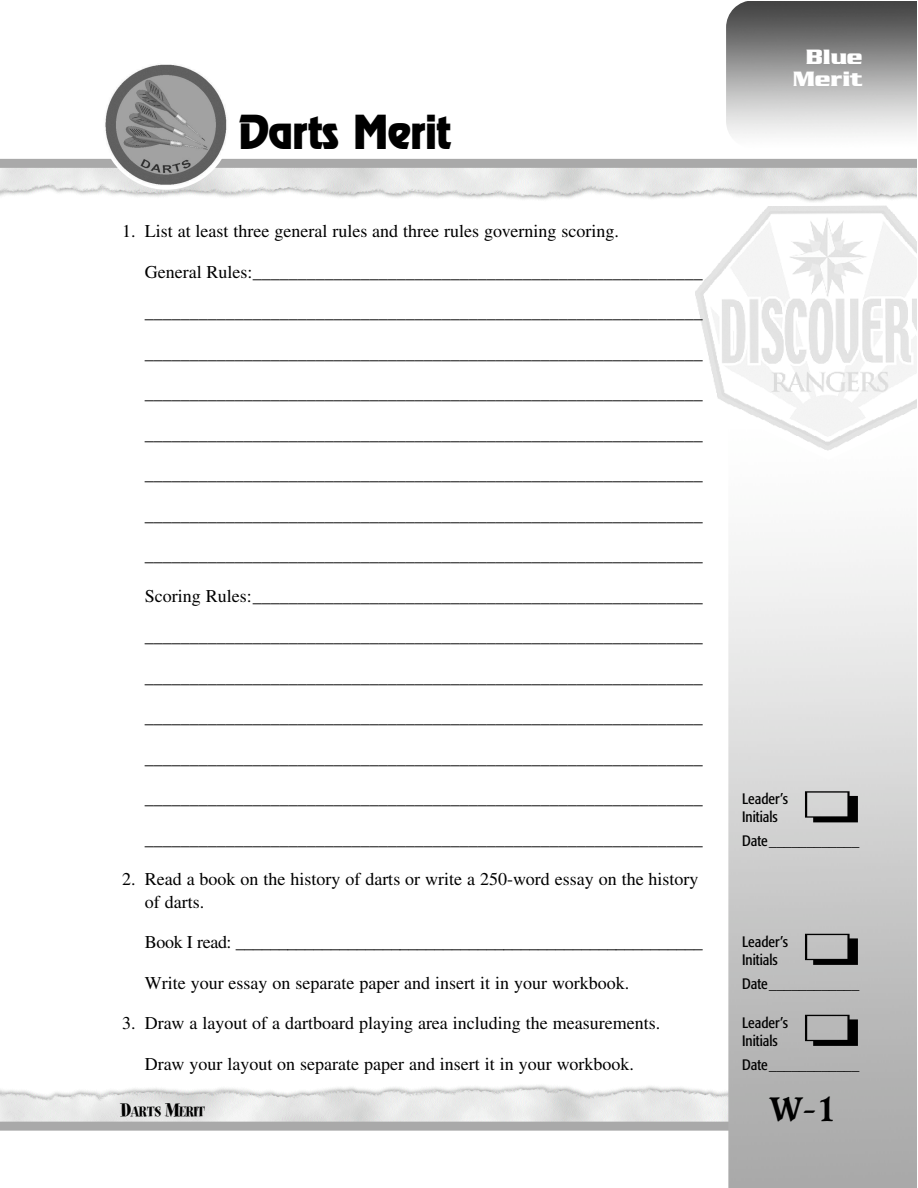
<style>
.page{position:relative;width:918px;height:1188px;background:#fff}
.page>*{position:absolute;margin:0;border:0;box-sizing:border-box;transform-origin:0 0}
.t1{font:42px "Revue";letter-spacing:-.025em;color:#000;scale:.95 1}
.t2{font:700 33px "Caxton";color:#000}
.t3{font:700 22.5px/22.5px "Serpentine";color:#fff;text-align:center}
.t4{font:18px/22.5px "Times";color:#000}
.t5{font:18px "Times";letter-spacing:-.02em;color:#000}
.t6{font:15.75px "Spumoni LP";letter-spacing:-.01em;color:#000;scale:.95 1}
.t7{font:condensed 15px/18px "Formata";color:#000}
.s1{font-size:21px}
</style>
<div class="page">
<img style="left:0;top:1085px;width:728px;height:37px">
<div style="left:0;top:1122px;width:809px;height:9px;background:#a9a9a9"></div>
<img style="left:0;top:168px;width:917px;height:34px">
<div style="left:0;top:159px;width:917px;height:9px;background:#a9a9a9"></div>
<img style="left:695px;top:205px;width:222px;height:208px">
<img style="left:728px;top:413px;width:189px;height:775px">
<img style="left:726px;top:1px;width:191px;height:133px">
<img style="left:101px;top:64px;width:130px;height:126px">
<div style="left:805px;top:791px;width:53px;height:31px;background:#d5d5d5"></div>
<div style="left:805px;top:934px;width:53px;height:31px;background:#c1c1c1"></div>
<div style="left:805px;top:1015px;width:53px;height:31px;background:#b8b8b8"></div>
<h1 class="t1" style="left:238px;top:115px;width:226px">Darts Merit</h1>
<p class="t4" style="left:122px;top:222px;width:498px">1. List at least three general rules and three rules governing scoring.</p>
<p class="t4" style="left:145px;top:262px;width:559px">General Rules:__________________________________________________</p>
<p class="t4" style="left:145px;top:303px;width:559px">______________________________________________________________</p>
<p class="t4" style="left:145px;top:343px;width:559px">______________________________________________________________</p>
<p class="t4" style="left:145px;top:384px;width:559px">______________________________________________________________</p>
<p class="t4" style="left:145px;top:424px;width:559px">______________________________________________________________</p>
<p class="t4" style="left:145px;top:465px;width:559px">______________________________________________________________</p>
<p class="t4" style="left:145px;top:505px;width:559px">______________________________________________________________</p>
<p class="t4" style="left:145px;top:546px;width:559px">______________________________________________________________</p>
<p class="t4" style="left:145px;top:586px;width:559px">Scoring Rules:__________________________________________________</p>
<p class="t4" style="left:145px;top:627px;width:559px">______________________________________________________________</p>
<p class="t4" style="left:145px;top:667px;width:559px">______________________________________________________________</p>
<p class="t4" style="left:145px;top:708px;width:559px">______________________________________________________________</p>
<p class="t4" style="left:145px;top:748px;width:559px">______________________________________________________________</p>
<p class="t4" style="left:145px;top:789px;width:559px">______________________________________________________________</p>
<p class="t4" style="left:145px;top:829px;width:559px">______________________________________________________________</p>
<p class="t4" style="left:145px;top:870px;width:555px;text-indent:-22px">2. Read a book on the history of darts or write a 250-word essay on the history of darts.</p>
<p class="t5" style="left:145px;top:936px;width:559px">Book I read: ______________________________________________________</p>
<p class="t4" style="left:145px;top:973px;width:486px">Write your essay on separate paper and insert it in your workbook.</p>
<p class="t4" style="left:122px;top:1014px;width:540px">3. Draw a layout of a dartboard playing area including the measurements.</p>
<p class="t4" style="left:145px;top:1054px;width:491px">Draw your layout on separate paper and insert it in your workbook.</p>
<p class="t3" style="left:793px;top:47px;width:72px">Blue<br>Merit</p>
<p class="t7" style="left:742px;top:791px;width:48px">Leader’s<br>Initials</p>
<p class="t7" style="left:742px;top:833px;width:119px">Date____________</p>
<p class="t7" style="left:742px;top:934px;width:48px">Leader’s<br>Initials</p>
<p class="t7" style="left:742px;top:976px;width:119px">Date____________</p>
<p class="t7" style="left:742px;top:1015px;width:48px">Leader’s<br>Initials</p>
<p class="t7" style="left:742px;top:1057px;width:119px">Date____________</p>
<p class="t6" style="left:121px;top:1101px;width:90px"><span class="s1">D</span>ARTS <span class="s1">M</span>ERIT</p>
<h2 class="t2" style="left:770px;top:1093px;width:68px">W-1</h2>
</div>
